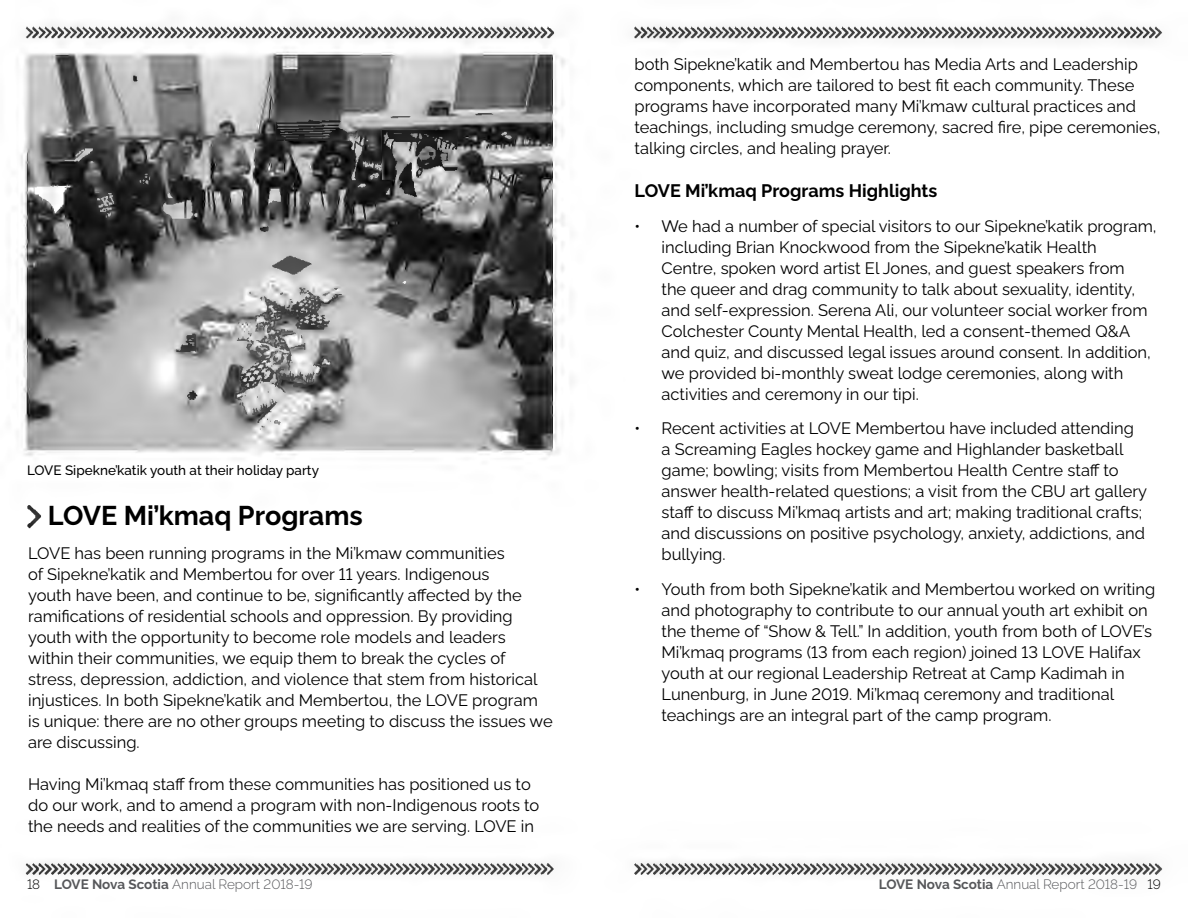
<style>
.page{position:relative;width:1188px;height:918px;background:#fff}
.page>*{position:absolute;margin:0;border:0;box-sizing:border-box;transform-origin:0 0}
.t1{font:700 27px "Raleway";color:#000}
.t2{font:700 18px "Raleway";color:#000}
.t3{font:16.5px/21px "Raleway";color:#000}
.t4{font:300 13.5px "Raleway";color:#57585b}
.t5{font:500 13.5px "Raleway";color:#000}
.s1{color:#000}
.s2{font-weight:700}
</style>
<div class="page">
<img style="left:20px;top:24px;width:1143px;height:851px">
<p class="t5" style="left:27px;top:460px;width:294px">LOVE Sipekne’katik youth at their holiday party</p>
<h1 class="t1" style="left:48px;top:494px;width:316px">LOVE Mi’kmaq Programs</h1>
<p class="t3" style="left:28px;top:541px;width:526px">LOVE has been running programs in the Mi’kmaw communities<br>of Sipekne’katik and Membertou for over 11 years. Indigenous<br>youth have been, and continue to be, significantly affected by the ramifications of residential schools and oppression. By providing youth with the opportunity to become role models and leaders within their communities, we equip them to break the cycles of stress, depression, addiction, and violence that stem from historical injustices. In both Sipekne’katik and Membertou, the LOVE program is unique: there are no other groups meeting to discuss the issues we are discussing.</p>
<p class="t3" style="left:28px;top:772px;width:513px">Having Mi’kmaq staff from these communities has positioned us to do our work, and to amend a program with non-Indigenous roots to the needs and realities of the communities we are serving. LOVE in</p>
<p class="t3" style="left:635px;top:51px;width:528px">both Sipekne’katik and Membertou has Media Arts and Leadership components, which are tailored to best fit each community. These programs have incorporated many Mi’kmaw cultural practices and teachings, including smudge ceremony, sacred fire, pipe ceremonies, talking circles, and healing prayer.</p>
<p class="t2" style="left:634px;top:177px;width:304px">LOVE Mi’kmaq Programs Highlights</p>
<p class="t3" style="left:661px;top:213px;width:497px;text-indent:-27px">• We had a number of special visitors to our Sipekne’katik program, including Brian Knockwood from the Sipekne’katik Health<br>Centre, spoken word artist El Jones, and guest speakers from<br>the queer and drag community to talk about sexuality, identity, and self-expression. Serena Ali, our volunteer social worker from Colchester County Mental Health, led a consent-themed Q&amp;A and quiz, and discussed legal issues around consent. In addition, we provided bi-monthly sweat lodge ceremonies, along with activities and ceremony in our tipi.</p>
<p class="t3" style="left:661px;top:416px;width:487px;text-indent:-27px">• Recent activities at LOVE Membertou have included attending<br>a Screaming Eagles hockey game and Highlander basketball game; bowling; visits from Membertou Health Centre staff to answer health-related questions; a visit from the CBU art gallery staff to discuss Mi’kmaq artists and art; making traditional crafts; and discussions on positive psychology, anxiety, addictions, and bullying.</p>
<p class="t3" style="left:661px;top:577px;width:495px;text-indent:-27px">• Youth from both Sipekne’katik and Membertou worked on writing and photography to contribute to our annual youth art exhibit on the theme of “Show &amp; Tell.” In addition, youth from both of LOVE’s Mi’kmaq programs (13 from each region) joined 13 LOVE Halifax youth at our regional Leadership Retreat at Camp Kadimah in Lunenburg, in June 2019. Mi’kmaq ceremony and traditional teachings are an integral part of the camp program.</p>
<p class="t4" style="left:27px;top:874px;width:287px"><span class="s1">18</span> <span class="s2">LOVE Nova Scotia</span> Annual Report 2018-19</p>
<p class="t4" style="left:879px;top:874px;width:284px"><span class="s2">LOVE Nova Scotia</span> Annual Report 2018-19 <span class="s1">19</span></p>
</div>
